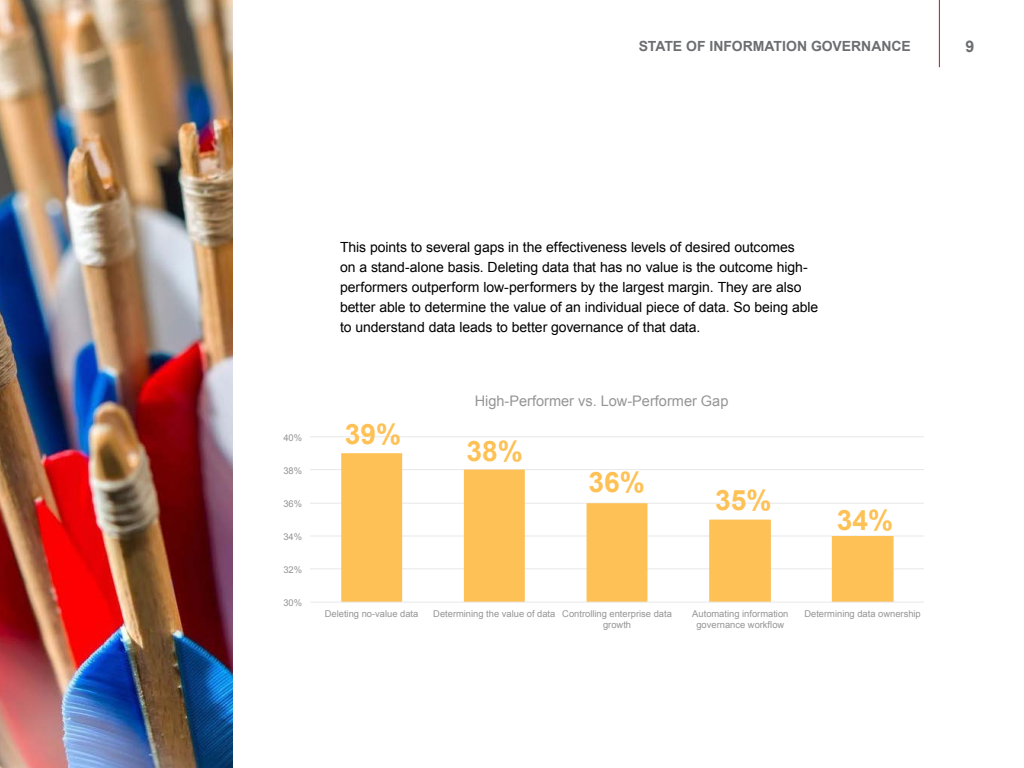
<style>
.page{position:relative;width:1024px;height:768px;background:#fff}
.page>*{position:absolute;margin:0;border:0;box-sizing:border-box;transform-origin:0 0}
.t1{font:700 28.1px "Arial";color:#fec156}
.t2{font:700 16px "Arial";color:#6d6e71}
.t3{font:14.5px "Arial";color:#959597}
.t4{font:14px/20px "Arial";letter-spacing:-.005em;color:#000}
.t5{font:700 14px "Arial";color:#6d6e71}
.t6{font:9.4px/10.9px "Arial";color:#959597}
</style>
<div class="page">
<hr style="left:939px;top:0;width:1px;height:67px;background:#b1181e">
<img style="left:0;top:0;width:233px;height:768px">
<hr style="left:310px;top:568px;width:614px;height:1px;background:#e8e8e9">
<hr style="left:310px;top:536px;width:614px;height:1px;background:#e8e8e9">
<hr style="left:310px;top:503px;width:614px;height:1px;background:#e8e8e9">
<hr style="left:310px;top:469px;width:614px;height:1px;background:#e8e8e9">
<hr style="left:310px;top:436px;width:614px;height:1px;background:#e8e8e9">
<svg style="left:341px;top:453px;width:553px;height:149px"></svg>
<hr style="left:310px;top:602px;width:614px;height:1px;background:#e8e8e9">
<p class="t5" style="left:639px;top:37px;width:274px">STATE OF INFORMATION GOVERNANCE</p>
<p class="t2" style="left:966px;top:35px;width:10px">9</p>
<p class="t4" style="left:340px;top:238px;width:480px">This points to several gaps in the effectiveness levels of desired outcomes<br>on a stand-alone basis. Deleting data that has no value is the outcome high&shy;performers outperform low-performers by the largest margin. They are also better able to determine the value of an individual piece of data. So being able to understand data leads to better governance of that data.</p>
<p class="t6" style="left:283px;top:433px;width:20px">40%</p>
<p class="t6" style="left:283px;top:466px;width:20px">38%</p>
<p class="t6" style="left:283px;top:499px;width:20px">36%</p>
<p class="t6" style="left:283px;top:532px;width:20px">34%</p>
<p class="t6" style="left:283px;top:565px;width:20px">32%</p>
<p class="t6" style="left:283px;top:598px;width:20px">30%</p>
<h1 class="t1" style="left:345px;top:418px;width:58px">39%</h1>
<p class="t3" style="left:475px;top:396px;width:255px">High-Performer vs. Low-Performer Gap</p>
<h1 class="t1" style="left:467px;top:435px;width:58px">38%</h1>
<h1 class="t1" style="left:589px;top:466px;width:58px">36%</h1>
<h1 class="t1" style="left:715px;top:484px;width:58px">35%</h1>
<h1 class="t1" style="left:837px;top:504px;width:58px">34%</h1>
<p class="t6" style="left:325px;top:609px;width:95px">Deleting no-value data</p>
<p class="t6" style="left:603px;top:609px;width:70px;text-indent:-170px">Determining the value of data Controlling enterprise data growth</p>
<p class="t6" style="left:692px;top:609px;width:98px;text-align:center">Automating information governance workflow</p>
<p class="t6" style="left:804px;top:609px;width:118px">Determining data ownership</p>
</div>
